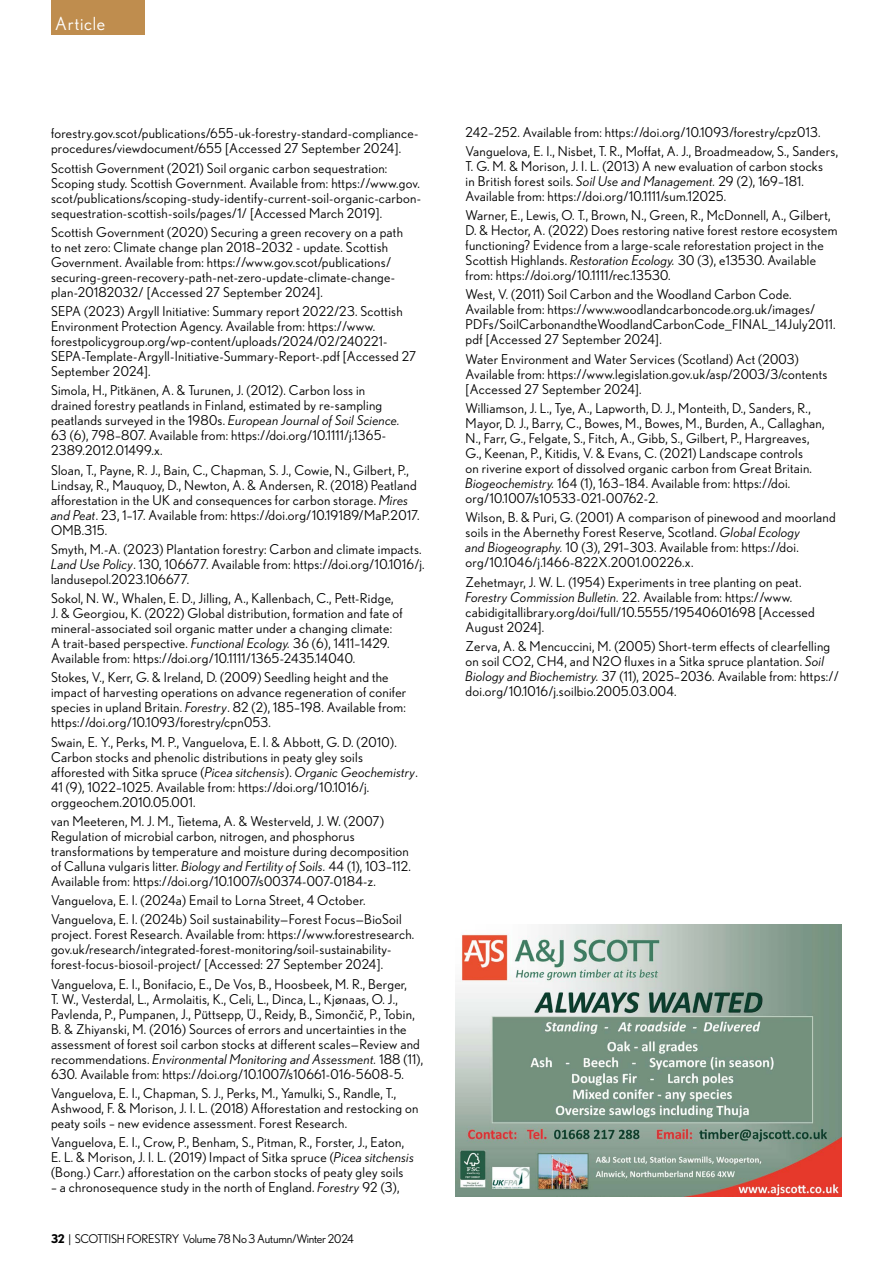
<style>
.page{position:relative;width:893px;height:1263px;background:#fff}
.page>*{position:absolute;margin:0;border:0;box-sizing:border-box;transform-origin:0 0}
.t1{font:18px "Nobel";letter-spacing:.035em;color:#fff}
.t2{font:13.5px/15px "Nobel";letter-spacing:.02em;color:#000}
.t3{font:12px "Nobel";letter-spacing:-.02em;color:#000}
.s1{font-style:italic}
.s2{font-family:"Futura PT"}
.s3{font-weight:700}
</style>
<div class="page">
<div style="left:51px;top:0;width:93px;height:34px;background:#bf8d4e"></div>
<img style="left:455px;top:924px;width:387px;height:272px">
<h1 class="t1" style="left:55px;top:13px;width:52px">Article</h1>
<p class="t2" style="left:51px;top:126px;width:369px">forestry.gov.scot/publications/655-uk-forestry-standard-compliance&shy;procedures/viewdocument/655 [Accessed 27 September 2024].</p>
<p class="t2" style="left:51px;top:160px;width:372px">Scottish Government (2021) Soil organic carbon sequestration:<br>Scoping study. Scottish Government. Available from: https://www.gov. scot/publications/scoping-study-identify-current-soil-organic-carbon&shy;sequestration-scottish-soils/pages/1/ [Accessed March 2019].</p>
<p class="t2" style="left:51px;top:224px;width:353px">Scottish Government (2020) Securing a green recovery on a path to net zero: Climate change plan 2018–2032 - update. Scottish Government. Available from: https://www.gov.scot/publications/ securing-green-recovery-path-net-zero-update-climate-change&shy;plan-20182032/ [Accessed 27 September 2024].</p>
<p class="t2" style="left:51px;top:304px;width:367px">SEPA (2023) Argyll Initiative: Summary report 2022/23. Scottish Environment Protection Agency. Available from: https://www. forestpolicygroup.org/wp-content/uploads/2024/02/240221- SEPA-Template-Argyll-Initiative-Summary-Report-.pdf [Accessed 27<br>September 2024].</p>
<p class="t2" style="left:51px;top:383px;width:350px">Simola, H., Pitkänen, A. &amp; Turunen, J. (2012). Carbon loss in drained forestry peatlands in Finland, estimated by re-sampling peatlands surveyed in the 1980s. <span class="s1">European Journal of Soil Science.<br></span>63 (6), 798–807. Available from: https://doi.org/10.1111/j.1365- 2389.2012.01499.x.</p>
<p class="t2" style="left:51px;top:462px;width:370px">Sloan, T., Payne, R. J., Bain, C., Chapman, S. J., Cowie, N., Gilbert, P., Lindsay, R., Mauquoy, D., Newton, A. &amp; Andersen, R. (2018) Peatland afforestation in the UK and consequences for carbon storage. <span class="s1">Mires and Peat</span>. 23, 1–17. Available from: https://doi.org/10.19189/MaP.2017.<br>OMB.315.</p>
<p class="t2" style="left:51px;top:541px;width:375px">Smyth, M.-A. (2023) Plantation forestry: Carbon and climate impacts.<br><span class="s1">Land Use Policy</span>. 130, 106677. Available from: https://doi.org/10.1016/j. landusepol.2023.106677.</p>
<p class="t2" style="left:51px;top:591px;width:353px">Sokol, N. W., Whalen, E. D., Jilling, A., Kallenbach, C., Pett-Ridge, J. &amp; Georgiou, K. (2022) Global distribution, formation and fate of mineral-associated soil organic matter under a changing climate:<br>A trait-based perspective. <span class="s1">Functional Ecology.</span> 36 (6), 1411–1429.<br>Available from: https://doi.org/10.1111/1365-2435.14040.</p>
<p class="t2" style="left:51px;top:670px;width:357px">Stokes, V., Kerr, G. &amp; Ireland, D. (2009) Seedling height and the impact of harvesting operations on advance regeneration of conifer species in upland Britain. <span class="s1">Forestry</span>. 82 (2), 185–198. Available from: https://doi.org/10.1093/forestry/cpn053.</p>
<p class="t2" style="left:51px;top:734px;width:368px">Swain, E. Y., Perks, M. P., Vanguelova, E. I. &amp; Abbott, G. D. (2010).<br>Carbon stocks and phenolic distributions in peaty gley soils afforested with Sitka spruce (<span class="s1">Picea sitchensis</span>). <span class="s1">Organic Geochemistry</span>.<br>41 (9), 1022–1025. Available from: https://doi.org/10.1016/j. orggeochem.2010.05.001.</p>
<p class="t2" style="left:51px;top:813px;width:361px">van Meeteren, M. J. M., Tietema, A. &amp; Westerveld, J. W. (2007)<br>Regulation of microbial carbon, nitrogen, and phosphorus transformations by temperature and moisture during decomposition of Calluna vulgaris litter. <span class="s1">Biology and Fertility of Soils.</span> 44 (1), 103–112.<br>Available from: https://doi.org/10.1007/s00374-007-0184-z.</p>
<p class="t2" style="left:51px;top:890px;width:352px;line-height:19.2px">Vanguelova, E. I. (2024a) Email to Lorna Street, 4 October.<br>Vanguelova, E. I. (2024b) Soil sustainability—Forest Focus—BioSoil</p>
<p class="t2" style="left:51px;top:927px;width:365px">project. Forest Research. Available from: https://www.forestresearch. gov.uk/research/integrated-forest-monitoring/soil-sustainability&shy;forest-focus-biosoil-project/ [Accessed: 27 September 2024].</p>
<p class="t2" style="left:51px;top:976px;width:374px">Vanguelova, E. I., Bonifacio, E., De Vos, B., Hoosbeek, M. R., Berger,<br>T. W., Vesterdal, L., Armolaitis, K., Celi, L., Dinca, L., Kjønaas, O. J., Pavlenda, P., Pumpanen, J., Püttsepp, Ü., Reidy, B., Simon<span class="s2">č</span>i<span class="s2">č</span>, P., Tobin, B. &amp; Zhiyanski, M. (2016) Sources of errors and uncertainties in the assessment of forest soil carbon stocks at different scales—Review and recommendations. <span class="s1">Environmental Monitoring and Assessment.</span> 188 (11), 630. Available from: https://doi.org/10.1007/s10661-016-5608-5.</p>
<p class="t2" style="left:51px;top:1085px;width:369px">Vanguelova, E. I., Chapman, S. J., Perks, M., Yamulki, S., Randle, T.,<br>Ashwood, F. &amp; Morison, J. I. L. (2018) Afforestation and restocking on peaty soils – new evidence assessment. Forest Research.</p>
<p class="t2" style="left:51px;top:1135px;width:365px">Vanguelova, E. I., Crow, P., Benham, S., Pitman, R., Forster, J., Eaton,<br>E. L. &amp; Morison, J. I. L. (2019) Impact of Sitka spruce (<span class="s1">Picea sitchensis </span>(Bong.) Carr.) afforestation on the carbon stocks of peaty gley soils</p>
<p class="t2" style="left:51px;top:1180px;width:350px">– a chronosequence study in the north of England. <span class="s1">Forestry</span> 92 (3),</p>
<p class="t3" style="left:51px;top:1232px;width:304px"><span class="s3">32</span> | SCOTTISH FORESTRY Volume 78 No 3 Autumn/Winter 2024</p>
<p class="t2" style="left:466px;top:122px;width:374px;line-height:19.2px">242–252. Available from: https://doi.org/10.1093/forestry/cpz013.<br>Vanguelova, E. I., Nisbet, T. R., Moffat, A. J., Broadmeadow, S., Sanders,</p>
<p class="t2" style="left:466px;top:158px;width:359px">T. G. M. &amp; Morison, J. I. L. (2013) A new evaluation of carbon stocks in British forest soils. <span class="s1">Soil Use and Management.</span> 29 (2), 169–181.<br>Available from: https://doi.org/10.1111/sum.12025.</p>
<p class="t2" style="left:466px;top:208px;width:373px">Warner, E., Lewis, O. T., Brown, N., Green, R., McDonnell, A., Gilbert, D. &amp; Hector, A. (2022) Does restoring native forest restore ecosystem functioning? Evidence from a large-scale reforestation project in the Scottish Highlands. <span class="s1">Restoration Ecology.</span> 30 (3), e13530. Available from: https://doi.org/10.1111/rec.13530.</p>
<p class="t2" style="left:466px;top:287px;width:371px">West, V. (2011) Soil Carbon and the Woodland Carbon Code.<br>Available from: https://www.woodlandcarboncode.org.uk/images/ PDFs/SoilCarbonandtheWoodlandCarbonCode_FINAL_14July2011. pdf [Accessed 27 September 2024].</p>
<p class="t2" style="left:466px;top:351px;width:363px">Water Environment and Water Services (Scotland) Act (2003)<br>Available from: https://www.legislation.gov.uk/asp/2003/3/contents [Accessed 27 September 2024].</p>
<p class="t2" style="left:466px;top:400px;width:360px">Williamson, J. L., Tye, A., Lapworth, D. J., Monteith, D., Sanders, R., Mayor, D. J., Barry, C., Bowes, M., Bowes, M., Burden, A., Callaghan, N., Farr, G., Felgate, S., Fitch, A., Gibb, S., Gilbert, P., Hargreaves, G., Keenan, P., Kitidis, V. &amp; Evans, C. (2021) Landscape controls<br>on riverine export of dissolved organic carbon from Great Britain.<br><span class="s1">Biogeochemistry.</span> 164 (1), 163–184. Available from: https://doi. org/10.1007/s10533-021-00762-2.</p>
<p class="t2" style="left:466px;top:510px;width:372px">Wilson, B. &amp; Puri, G. (2001) A comparison of pinewood and moorland soils in the Abernethy Forest Reserve, Scotland. <span class="s1">Global Ecology<br>and Biogeography.</span> 10 (3), 291–303. Available from: https://doi. org/10.1046/j.1466-822X.2001.00226.x.</p>
<p class="t2" style="left:466px;top:574px;width:351px">Zehetmayr, J. W. L. (1954) Experiments in tree planting on peat.<br><span class="s1">Forestry Commission Bulletin.</span> 22. Available from: https://www. cabidigitallibrary.org/doi/full/10.5555/19540601698 [Accessed August 2024].</p>
<p class="t2" style="left:466px;top:638px;width:375px">Zerva, A. &amp; Mencuccini, M. (2005) Short-term effects of clearfelling on soil CO2, CH4, and N2O fluxes in a Sitka spruce plantation. <span class="s1">Soil Biology and Biochemistry.</span> 37 (11), 2025–2036. Available from: https:// doi.org/10.1016/j.soilbio.2005.03.004.</p>
</div>
